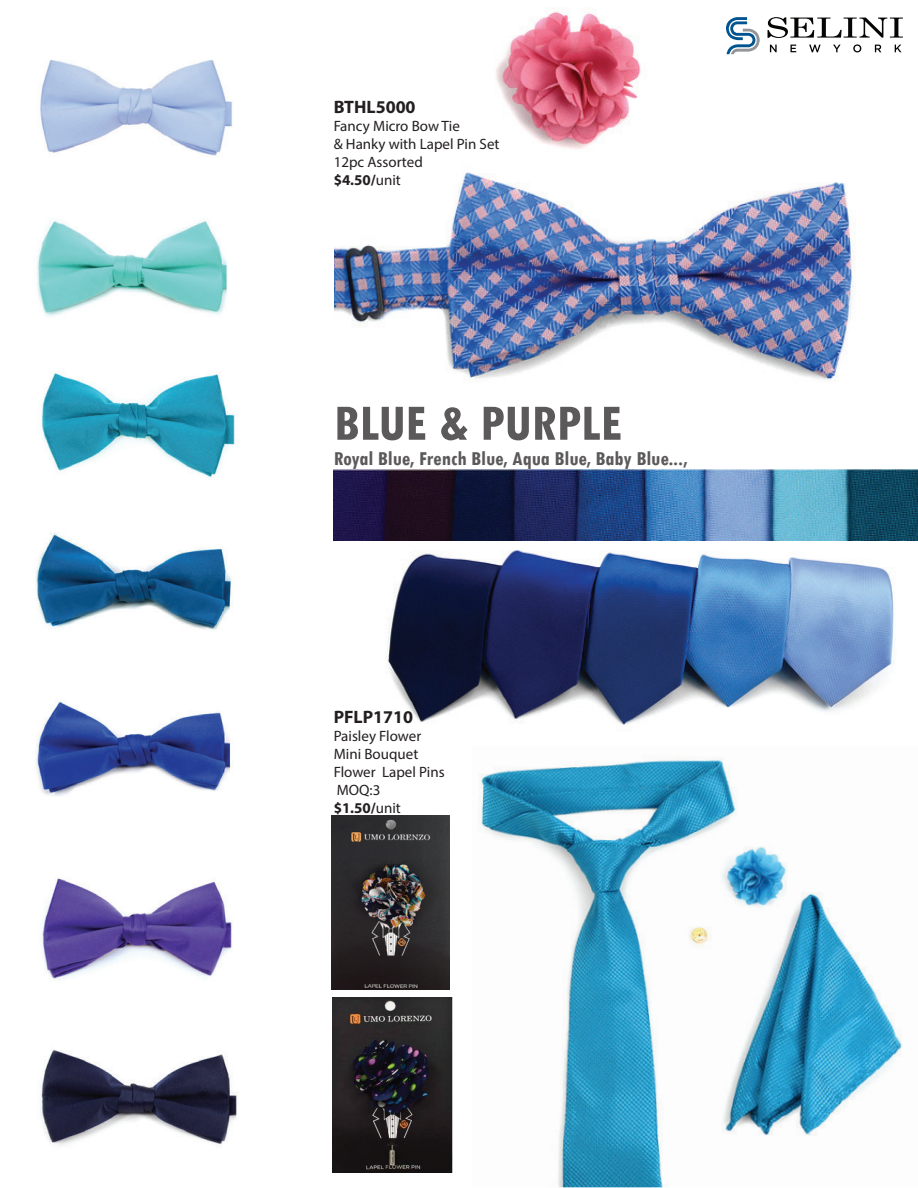
<style>
.page{position:relative;width:918px;height:1188px;background:#fff}
.page>*{position:absolute;margin:0;border:0;box-sizing:border-box;transform-origin:0 0}
.t1{font:700 condensed 54px "Tw Cen";color:#5b595a}
.t2{font:700 condensed 21px "Tw Cen";color:#5b595a}
.t3{font:700 18px "Myriad Pro";color:#231f20}
.t4{font:15px/18px "Myriad Pro";color:#231f20}
.s1{font-weight:700}
</style>
<div class="page">
<img style="left:332px;top:816px;width:117px;height:174px">
<img style="left:333px;top:998px;width:119px;height:174px">
<img style="left:385px;top:540px;width:514px;height:186px">
<img style="left:334px;top:469px;width:583px;height:71px">
<img style="left:479px;top:757px;width:423px;height:430px">
<svg style="left:768px;top:17px;width:135px;height:21px"></svg>
<svg style="left:770px;top:45px;width:7px;height:7px"></svg>
<svg style="left:790px;top:45px;width:6px;height:7px"></svg>
<svg style="left:809px;top:45px;width:12px;height:7px"></svg>
<svg style="left:833px;top:45px;width:8px;height:7px"></svg>
<svg style="left:853px;top:44px;width:8px;height:8px"></svg>
<svg style="left:875px;top:45px;width:6px;height:7px"></svg>
<svg style="left:895px;top:45px;width:7px;height:7px"></svg>
<svg style="left:726px;top:17px;width:34px;height:37px"></svg>
<img style="left:496px;top:8px;width:145px;height:141px">
<img style="left:335px;top:172px;width:521px;height:208px">
<img style="left:35px;top:59px;width:203px;height:1088px">
<p class="t3" style="left:334px;top:96px;width:83px">BTHL5000</p>
<p class="t4" style="left:334px;top:117px;width:167px">Fancy Micro Bow Tie<br>&amp; Hanky with Lapel Pin Set<br>12pc Assorted<br><span class="s1">$4.50/</span>unit</p>
<h1 class="t1" style="left:334px;top:390px;width:290px">BLUE &amp; PURPLE</h1>
<h2 class="t2" style="left:334px;top:446px;width:356px">Royal Blue, French Blue, Aqua Blue, Baby Blue...,</h2>
<p class="t3" style="left:334px;top:705px;width:81px">PFLP1710</p>
<p class="t4" style="left:334px;top:727px;width:112px">Paisley Flower<br>Mini Bouquet<br>Flower Lapel Pins<br>MOQ:3 <span class="s1">$1.50/</span>unit</p>
</div>
